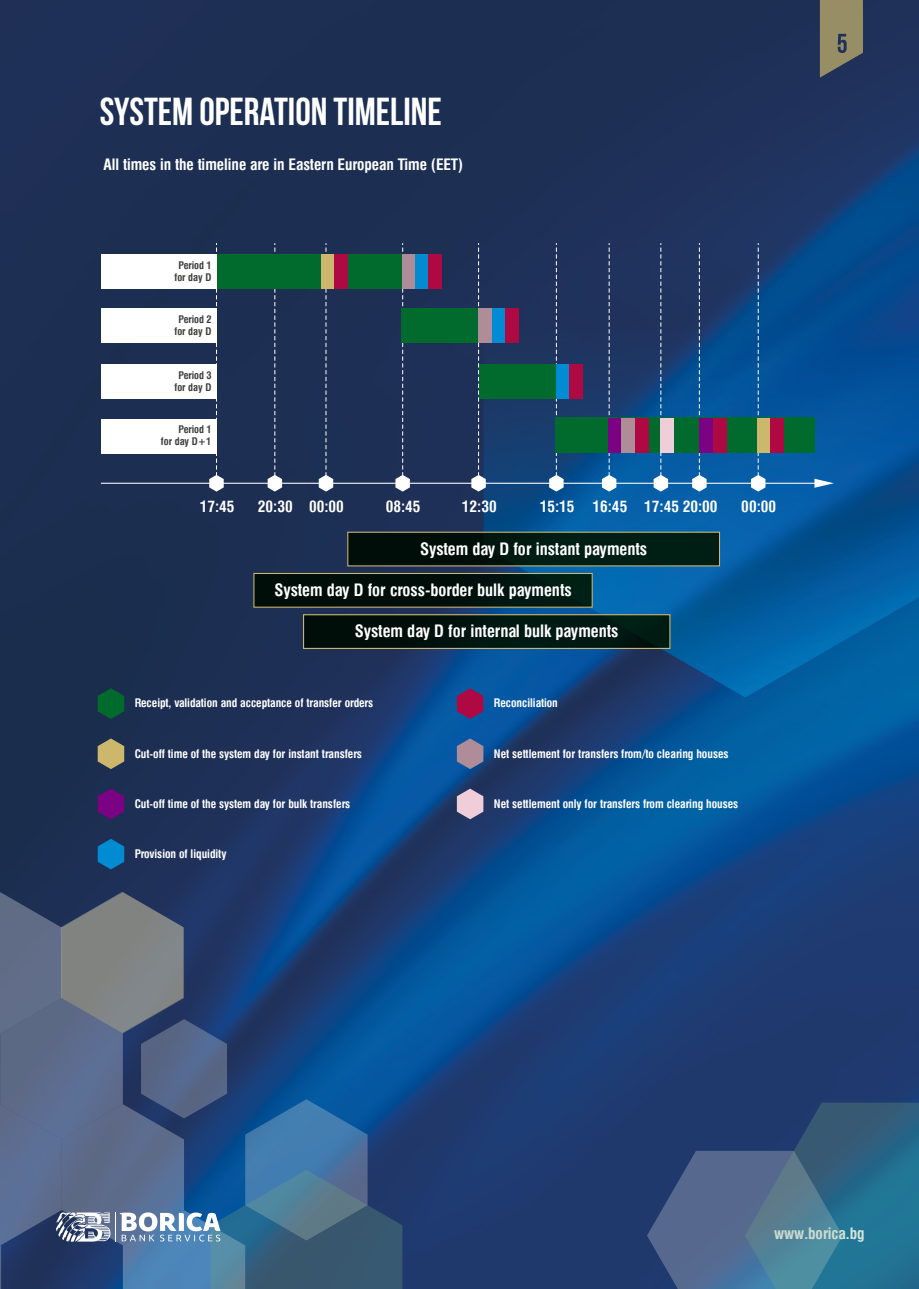
<style>
.page{position:relative;width:919px;height:1289px;background:#fff}
.page>*{position:absolute;margin:0;border:0;box-sizing:border-box;transform-origin:0 0}
.t1{font:700 39px "Bebas Neue";color:#fff}
.t2{font:700 condensed 19.5px "Helen Pro";color:#fff}
.t3{font:700 condensed 18px "Helen Pro";color:#fff}
.t4{font:700 condensed 13.5px "Helen Pro";color:#fff}
.t5{font:700 condensed 12px/12px "Helen Pro";color:#3c3c3b;text-align:center}
</style>
<div class="page">
<img style="left:0;top:0;width:918px;height:1288px">
<img style="left:483px;top:93px;width:435px;height:605px">
<hr style="left:101px;top:482px;width:718px;height:2px;background:#fff">
<svg style="left:814px;top:478px;width:19px;height:10px"></svg>
<svg style="left:209px;top:243px;width:15px;height:248px"></svg>
<svg style="left:98px;top:688px;width:26px;height:31px"></svg>
<svg style="left:98px;top:838px;width:26px;height:31px"></svg>
<svg style="left:98px;top:788px;width:26px;height:31px"></svg>
<svg style="left:98px;top:738px;width:26px;height:31px"></svg>
<svg style="left:457px;top:688px;width:26px;height:31px"></svg>
<svg style="left:457px;top:788px;width:26px;height:31px"></svg>
<svg style="left:457px;top:738px;width:26px;height:31px"></svg>
<svg style="left:253px;top:531px;width:467px;height:118px"></svg>
<svg style="left:647px;top:1102px;width:271px;height:186px"></svg>
<svg style="left:471px;top:243px;width:15px;height:248px"></svg>
<svg style="left:395px;top:243px;width:15px;height:248px"></svg>
<svg style="left:319px;top:243px;width:14px;height:248px"></svg>
<svg style="left:267px;top:243px;width:15px;height:248px"></svg>
<svg style="left:751px;top:243px;width:14px;height:248px"></svg>
<svg style="left:549px;top:243px;width:14px;height:248px"></svg>
<svg style="left:602px;top:243px;width:14px;height:248px"></svg>
<svg style="left:653px;top:243px;width:15px;height:248px"></svg>
<svg style="left:692px;top:243px;width:14px;height:248px"></svg>
<div style="left:216px;top:254px;width:105px;height:35px;background:#006b2d"></div>
<div style="left:347px;top:254px;width:55px;height:35px;background:#006b2d"></div>
<div style="left:401px;top:308px;width:77px;height:35px;background:#006b2d"></div>
<div style="left:321px;top:254px;width:13px;height:35px;background:#cdb76c"></div>
<div style="left:334px;top:254px;width:13px;height:35px;background:#ae0943"></div>
<div style="left:402px;top:254px;width:13px;height:35px;background:#ae8c98"></div>
<div style="left:415px;top:254px;width:13px;height:35px;background:#008bd2"></div>
<div style="left:428px;top:254px;width:14px;height:35px;background:#ae0943"></div>
<div style="left:478px;top:308px;width:14px;height:35px;background:#ae8c98"></div>
<div style="left:492px;top:308px;width:13px;height:35px;background:#008bd2"></div>
<div style="left:479px;top:364px;width:77px;height:35px;background:#006b2d"></div>
<div style="left:556px;top:364px;width:13px;height:35px;background:#008bd2"></div>
<div style="left:569px;top:364px;width:14px;height:35px;background:#ae0943"></div>
<div style="left:505px;top:308px;width:13px;height:35px;background:#ae0943"></div>
<div style="left:101px;top:364px;width:115px;height:35px;background:#fff"></div>
<div style="left:101px;top:308px;width:115px;height:35px;background:#fff"></div>
<div style="left:101px;top:254px;width:115px;height:35px;background:#fff"></div>
<div style="left:101px;top:418px;width:115px;height:35px;background:#fff"></div>
<svg style="left:819px;top:0;width:43px;height:78px"></svg>
<div style="left:555px;top:418px;width:259px;height:35px;background:#006b2d"></div>
<div style="left:608px;top:418px;width:13px;height:34px;background:#7b0283"></div>
<div style="left:699px;top:418px;width:13px;height:34px;background:#7b0283"></div>
<div style="left:712px;top:418px;width:14px;height:34px;background:#ae0943"></div>
<div style="left:756px;top:418px;width:14px;height:34px;background:#cdb76c"></div>
<div style="left:770px;top:418px;width:13px;height:34px;background:#ae0943"></div>
<div style="left:621px;top:418px;width:14px;height:34px;background:#ae8c98"></div>
<div style="left:660px;top:418px;width:14px;height:34px;background:#efced9"></div>
<div style="left:635px;top:418px;width:13px;height:34px;background:#ae0943"></div>
<svg style="left:0;top:891px;width:402px;height:397px"></svg>
<h1 class="t1" style="left:100px;top:90px;width:343px">SYSTEM OPERATION TIMELINE</h1>
<h3 class="t3" style="left:103px;top:152px;width:361px">All times in the timeline are in Eastern European Time (EET)</h3>
<p class="t5" style="left:175px;top:258px;width:39px">Period 1 for day D</p>
<p class="t5" style="left:175px;top:312px;width:39px">Period 2 for day D</p>
<p class="t5" style="left:175px;top:369px;width:39px">Period 3 for day D</p>
<p class="t5" style="left:161px;top:423px;width:52px;text-align:right">Period 1<br>for day D+1</p>
<h3 class="t3" style="left:200px;top:494px;width:36px">17:45</h3>
<h3 class="t3" style="left:386px;top:494px;width:36px">08:45</h3>
<h3 class="t3" style="left:258px;top:494px;width:87px">20:30 00:00</h3>
<h3 class="t3" style="left:462px;top:494px;width:36px">12:30</h3>
<h3 class="t3" style="left:539px;top:494px;width:179px">15:15 16:45 17:45 20:00</h3>
<h3 class="t3" style="left:741px;top:494px;width:36px">00:00</h3>
<h2 class="t2" style="left:420px;top:535px;width:229px">System day D for instant payments</h2>
<h2 class="t2" style="left:274px;top:576px;width:299px">System day D for cross-border bulk payments</h2>
<h2 class="t2" style="left:355px;top:618px;width:265px">System day D for internal bulk payments</h2>
<p class="t4" style="left:135px;top:694px;width:240px">Receipt, validation and acceptance of transfer orders</p>
<p class="t4" style="left:494px;top:694px;width:65px">Reconciliation</p>
<p class="t4" style="left:135px;top:744px;width:229px">Cut-off time of the system day for instant transfers</p>
<p class="t4" style="left:494px;top:744px;width:236px">Net settlement for transfers from/to clearing houses</p>
<p class="t4" style="left:135px;top:794px;width:217px">Cut-off time of the system day for bulk transfers</p>
<p class="t4" style="left:494px;top:794px;width:246px">Net settlement only for transfers from clearing houses</p>
<p class="t4" style="left:135px;top:844px;width:93px">Provision of liquidity</p>
<h3 class="t3" style="left:774px;top:1221px;width:92px">www.borica.bg</h3>
</div>
